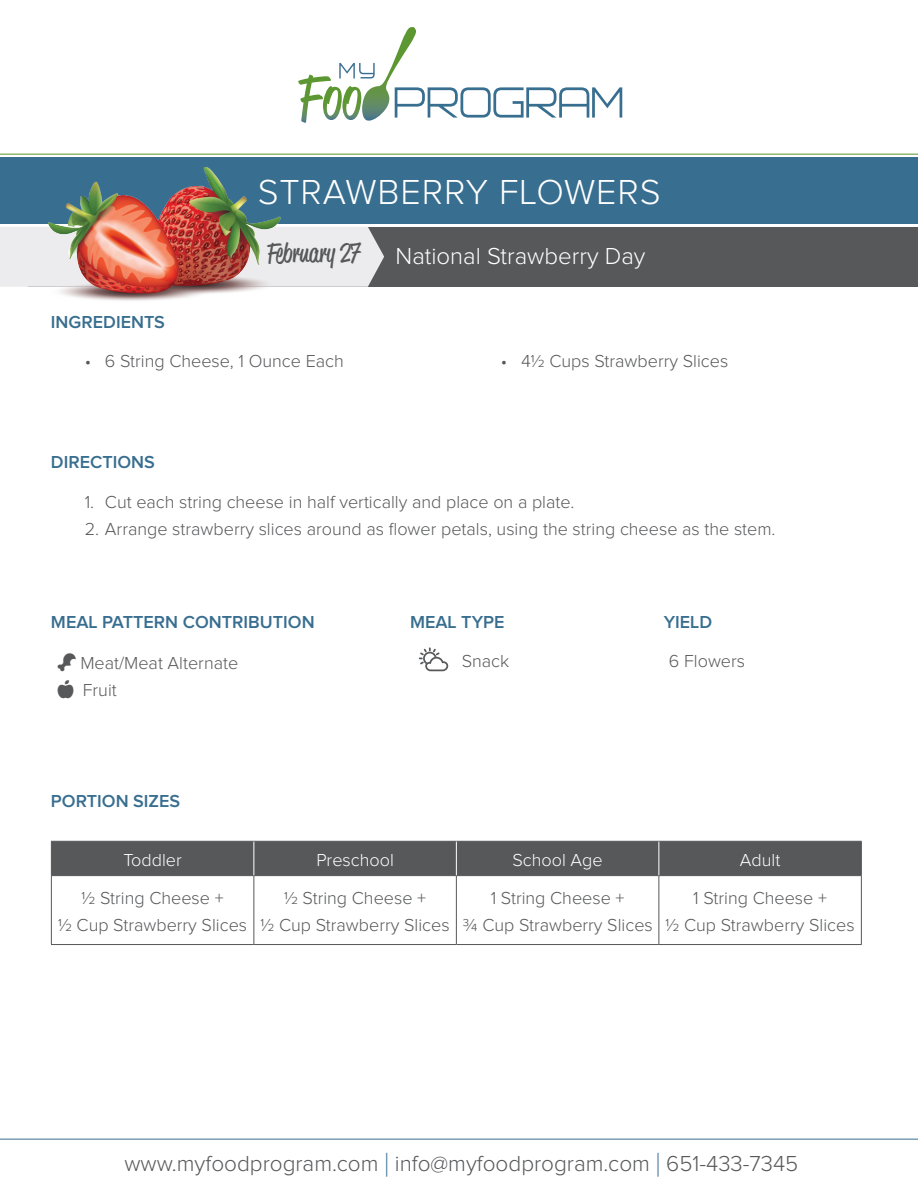
<style>
.page{position:relative;width:918px;height:1188px;background:#fff}
.page>*{position:absolute;margin:0;border:0;box-sizing:border-box;transform-origin:0 0}
.t1{font:300 36px "Proxima Nova";letter-spacing:.025em;color:#fff}
.t2{font:27px "Reklame Script";color:#57585a}
.t3{font:300 24px "Proxima Nova";color:#fff}
.t4{font:300 22.5px "Proxima Nova";color:#57585a}
.t5{font:300 18px/27px "Proxima Nova";color:#57585a;text-align:center}
.t6{font:600 18px "Proxima Nova";color:#386e8f}
.t7{font:300 18px "Proxima Nova";color:#fff}
.s1{font-size:33.75px;color:#386e8f}
</style>
<div class="page">
<div style="left:29px;top:227px;width:889px;height:59px;background:#57585a"></div>
<svg style="left:0;top:227px;width:384px;height:60px;background:#e2e2e4"></svg>
<div style="left:0;top:157px;width:918px;height:67px;background:#386e8f"></div>
<hr style="left:0;top:154px;width:918px;height:1px;background:#5c9731">
<hr style="left:0;top:1139px;width:918px;height:1px;background:#386e8f">
<svg style="left:298px;top:27px;width:324px;height:96px"></svg>
<div style="left:52px;top:842px;width:809px;height:33px;background:#57585a"></div>
<hr style="left:51px;top:841px;width:203px;height:1px;background:#57585a">
<hr style="left:51px;top:842px;width:1px;height:33px;background:#57585a">
<hr style="left:254px;top:841px;width:202px;height:1px;background:#57585a">
<hr style="left:456px;top:841px;width:203px;height:1px;background:#57585a">
<hr style="left:659px;top:841px;width:203px;height:1px;background:#57585a">
<hr style="left:861px;top:842px;width:1px;height:33px;background:#57585a">
<hr style="left:51px;top:875px;width:203px;height:1px;background:#57585a">
<hr style="left:51px;top:876px;width:1px;height:68px;background:#57585a">
<hr style="left:254px;top:875px;width:202px;height:1px;background:#57585a">
<hr style="left:253px;top:876px;width:1px;height:68px;background:#57585a">
<hr style="left:456px;top:875px;width:203px;height:1px;background:#57585a">
<hr style="left:456px;top:876px;width:1px;height:68px;background:#57585a">
<hr style="left:659px;top:875px;width:203px;height:1px;background:#57585a">
<hr style="left:658px;top:876px;width:1px;height:68px;background:#57585a">
<hr style="left:861px;top:876px;width:1px;height:68px;background:#57585a">
<hr style="left:51px;top:944px;width:203px;height:1px;background:#57585a">
<hr style="left:254px;top:944px;width:202px;height:1px;background:#57585a">
<hr style="left:456px;top:944px;width:203px;height:1px;background:#57585a">
<hr style="left:659px;top:944px;width:203px;height:1px;background:#57585a">
<hr style="left:253px;top:842px;width:1px;height:33px;background:#fff">
<hr style="left:456px;top:842px;width:1px;height:33px;background:#fff">
<hr style="left:658px;top:842px;width:1px;height:33px;background:#fff">
<img style="left:38px;top:153px;width:256px;height:148px">
<svg style="left:419px;top:647px;width:29px;height:24px"></svg>
<p class="t1" style="left:258px;top:175px;width:404px">STRAWBERRY FLOWERS</p>
<p class="t6" style="left:51px;top:314px;width:116px">INGREDIENTS</p>
<p class="t2" style="left:267px;top:235px;width:95px">February 27</p>
<p class="t3" style="left:396px;top:245px;width:251px">National Strawberry Day</p>
<p class="t5" style="left:85px;top:348px;width:261px">• 6 String Cheese, 1 Ounce Each</p>
<p class="t5" style="left:501px;top:348px;width:229px">• 41/2 Cups Strawberry Slices</p>
<p class="t6" style="left:51px;top:454px;width:105px">DIRECTIONS</p>
<p class="t5" style="left:85px;top:489px;width:491px">1. Cut each string cheese in half vertically and place on a plate.</p>
<p class="t5" style="left:85px;top:516px;width:692px">2. Arrange strawberry slices around as flower petals, using the string cheese as the stem.</p>
<p class="t6" style="left:51px;top:614px;width:265px">MEAL PATTERN CONTRIBUTION</p>
<p class="t6" style="left:410px;top:614px;width:96px">MEAL TYPE</p>
<p class="t6" style="left:664px;top:614px;width:50px">YIELD</p>
<p class="t5" style="left:462px;top:649px;width:49px">Snack</p>
<p class="t5" style="left:669px;top:649px;width:78px">6 Flowers</p>
<p class="t5" style="left:80px;top:650px;width:159px">Meat/Meat Alternate</p>
<p class="t5" style="left:83px;top:677px;width:35px">Fruit</p>
<p class="t6" style="left:51px;top:793px;width:131px">PORTION SIZES</p>
<p class="t7" style="left:123px;top:851px;width:60px">Toddler</p>
<p class="t7" style="left:316px;top:851px;width:79px">Preschool</p>
<p class="t7" style="left:512px;top:851px;width:92px">School Age</p>
<p class="t7" style="left:740px;top:851px;width:42px">Adult</p>
<p class="t5" style="left:58px;top:885px;width:191px">1/2 String Cheese +<br>1/2 Cup Strawberry Slices</p>
<p class="t5" style="left:261px;top:885px;width:191px">1/2 String Cheese +<br>1/2 Cup Strawberry Slices</p>
<p class="t5" style="left:462px;top:885px;width:192px">1 String Cheese +<br>3/4 Cup Strawberry Slices</p>
<p class="t5" style="left:666px;top:885px;width:191px">1 String Cheese +<br>1/2 Cup Strawberry Slices</p>
<p class="t4" style="left:124px;top:1153px;width:675px">www.myfoodprogram.com <span class="s1">|</span> info@myfoodprogram.com <span class="s1">|</span> 651-433-7345</p>
</div>
